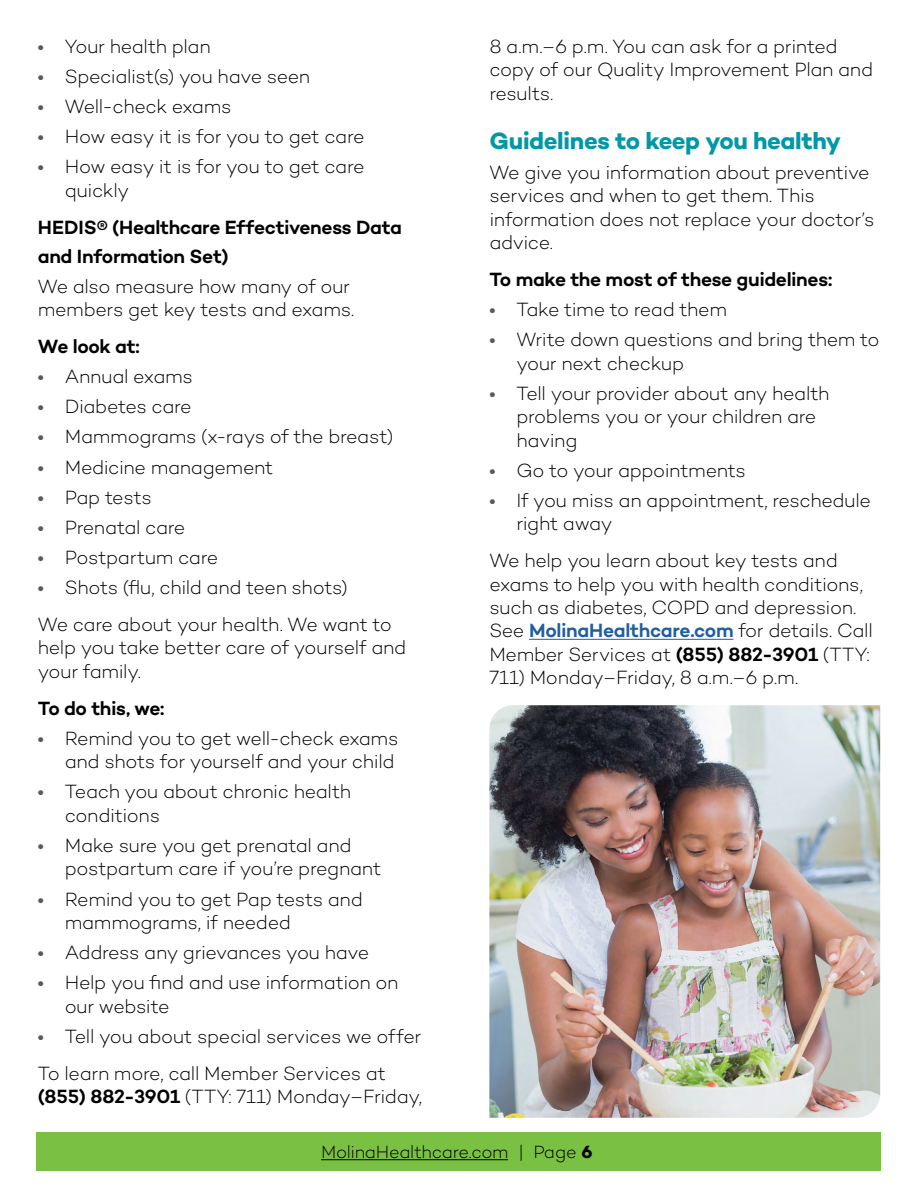
<style>
.page{position:relative;width:918px;height:1188px;background:#fff}
.page>*{position:absolute;margin:0;border:0;box-sizing:border-box;transform-origin:0 0}
.t1{font:700 24px "Campton";letter-spacing:-.02em;color:#0098a9}
.t2{font:300 19.5px/23.4px "Campton";letter-spacing:-.02em;color:#000}
.t3{font:600 19.5px/29.4px "Campton";letter-spacing:-.02em;color:#000}
.t4{font:300 18px "Campton";letter-spacing:-.02em;color:#000}
.s1{font-weight:600;font-size:18px;color:#58595b}
.s2{font-weight:300}
.s3{font-weight:600}
.s4{font-weight:600;color:#215e9e}
.s5{font-weight:700}
</style>
<div class="page">
<div style="left:37px;top:1132px;width:844px;height:39px;background:#7ac143"></div>
<hr style="left:529px;top:639px;width:204px;height:1px;background:#215e9e">
<hr style="left:321px;top:1159px;width:187px;height:1px;background:#000">
<img style="left:489px;top:705px;width:391px;height:413px">
<p class="t2" style="left:38px;top:34px;width:174px"><span class="s1">•</span> Your health plan</p>
<p class="t2" style="left:38px;top:64px;width:274px"><span class="s1">•</span> Specialist(s) you have seen</p>
<p class="t2" style="left:38px;top:94px;width:195px"><span class="s1">•</span> Well-check exams</p>
<p class="t2" style="left:38px;top:125px;width:328px"><span class="s1">•</span> How easy it is for you to get care</p>
<p class="t2" style="left:65px;top:155px;width:301px;text-indent:-27px"><span class="s1">•</span> How easy it is for you to get care quickly</p>
<p class="t3" style="left:38px;top:212px;width:366px">HEDIS® (Healthcare Effectiveness Data and Information Set)<br><span class="s2">We also measure how many of our</span></p>
<p class="t2" style="left:38px;top:291px;width:318px;line-height:36.9px">members get key tests and exams.<br><span class="s3">We look at:</span></p>
<p class="t2" style="left:38px;top:364px;width:157px"><span class="s1">•</span> Annual exams</p>
<p class="t2" style="left:38px;top:395px;width:155px"><span class="s1">•</span> Diabetes care</p>
<p class="t2" style="left:38px;top:425px;width:357px"><span class="s1">•</span> Mammograms (x-rays of the breast)</p>
<p class="t2" style="left:38px;top:455px;width:237px"><span class="s1">•</span> Medicine management</p>
<p class="t2" style="left:38px;top:485px;width:116px"><span class="s1">•</span> Pap tests</p>
<p class="t2" style="left:38px;top:515px;width:149px"><span class="s1">•</span> Prenatal care</p>
<p class="t2" style="left:38px;top:545px;width:182px"><span class="s1">•</span> Postpartum care</p>
<p class="t2" style="left:38px;top:569px;width:356px;line-height:36.9px"><span class="s1">•</span> Shots (fu, child and teen shots)<br>We care about your health. We want to</p>
<p class="t2" style="left:38px;top:636px;width:370px">help you take better care of yourself and your family.</p>
<p class="t3" style="left:38px;top:693px;width:128px">To do this, we:</p>
<p class="t2" style="left:38px;top:726px;width:362px;text-align:right"><span class="s1">•</span> Remind you to get well-check exams and shots for yourself and your child</p>
<p class="t2" style="left:65px;top:780px;width:288px;text-indent:-27px"><span class="s1">•</span> Teach you about chronic health conditions</p>
<p class="t2" style="left:65px;top:833px;width:318px;text-indent:-27px"><span class="s1">•</span> Make sure you get prenatal and postpartum care if you’re pregnant</p>
<p class="t2" style="left:65px;top:887px;width:300px;text-indent:-27px"><span class="s1">•</span> Remind you to get Pap tests and mammograms, if needed</p>
<p class="t2" style="left:38px;top:940px;width:333px"><span class="s1">•</span> Address any grievances you have</p>
<p class="t2" style="left:65px;top:971px;width:335px;text-indent:-27px"><span class="s1">•</span> Help you fnd and use information on our website</p>
<p class="t2" style="left:38px;top:1017px;width:385px;line-height:36.9px"><span class="s1">•</span> Tell you about special services we offer<br>To learn more, call Member Services at</p>
<p class="t2" style="left:38px;top:1084px;width:386px"><span class="s3">(855) 882-3901</span> (TTY: 711) Monday–Friday,</p>
<p class="t2" style="left:489px;top:34px;width:385px">8 a.m.–6 p.m. You can ask for a printed copy of our Quality Improvement Plan and results.</p>
<h2 class="t1" style="left:489px;top:125px;width:353px">Guidelines to keep you healthy</h2>
<p class="t2" style="left:489px;top:160px;width:387px">We give you information about preventive services and when to get them. This information does not replace your doctor’s advice.</p>
<p class="t3" style="left:489px;top:264px;width:344px">To make the most of these guidelines:</p>
<p class="t2" style="left:489px;top:297px;width:239px"><span class="s1">•</span> Take time to read them</p>
<p class="t2" style="left:516px;top:328px;width:365px;text-indent:-27px"><span class="s1">•</span> Write down questions and bring them to your next checkup</p>
<p class="t2" style="left:516px;top:381px;width:315px;text-indent:-27px"><span class="s1">•</span> Tell your provider about any health problems you or your children are having</p>
<p class="t2" style="left:489px;top:458px;width:258px"><span class="s1">•</span> Go to your appointments</p>
<p class="t2" style="left:516px;top:488px;width:356px;text-indent:-27px"><span class="s1">•</span> If you miss an appointment, reschedule right away</p>
<p class="t2" style="left:489px;top:548px;width:385px">We help you learn about key tests and exams to help you with health conditions, such as diabetes, COPD and depression.<br>See <span class="s4">MolinaHealthcare.com</span> for details. Call Member Services at <span class="s3">(855) 882-3901</span> (TTY:<br>711) Monday–Friday, 8 a.m.–6 p.m.</p>
<p class="t4" style="left:321px;top:1141px;width:273px">MolinaHealthcare.com | Page <span class="s5">6</span></p>
</div>
